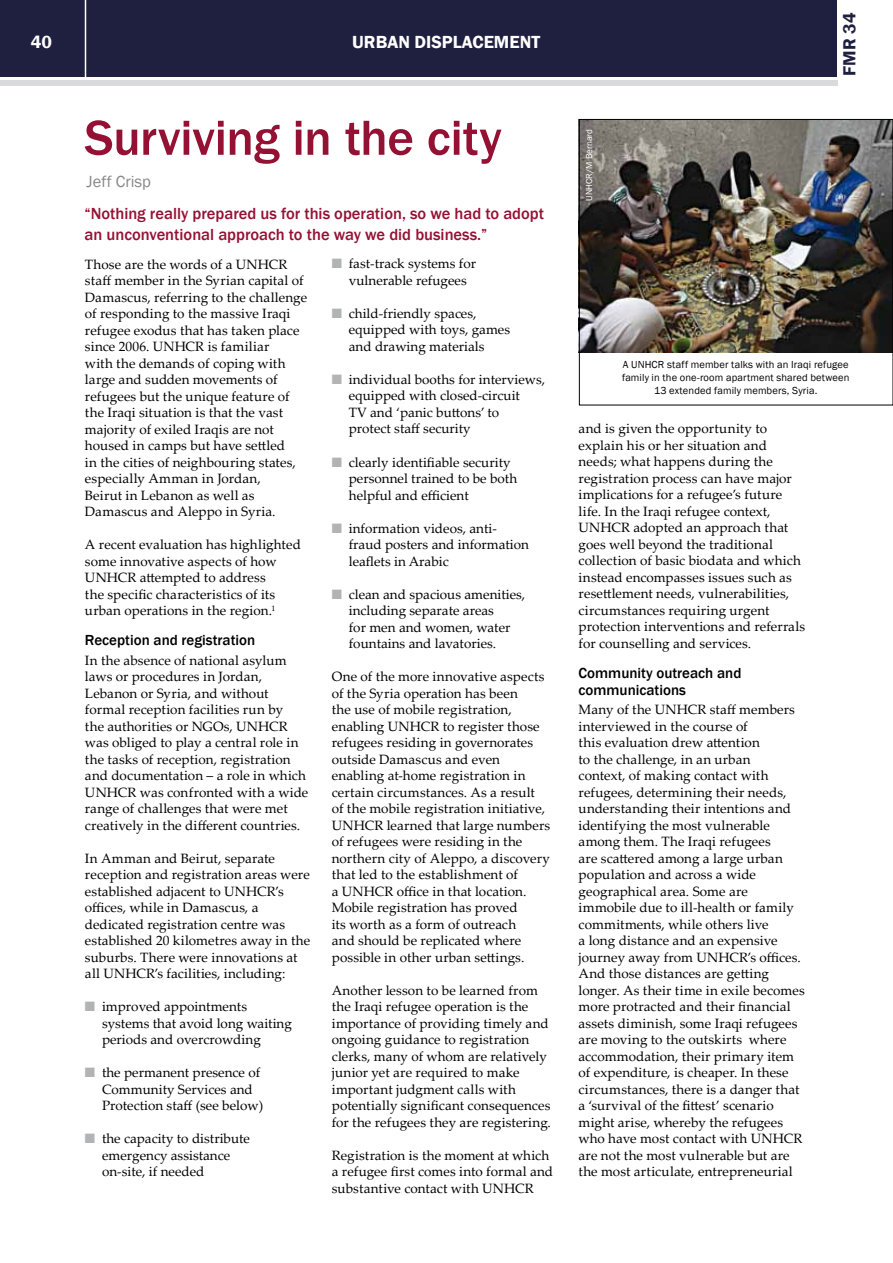
<style>
.page{position:relative;width:893px;height:1263px;background:#fff}
.page>*{position:absolute;margin:0;border:0;box-sizing:border-box;transform-origin:0 0}
.t1{font:500 51px "Franklin Gothic";letter-spacing:-.01em;color:#951134}
.t2{font:600 18px "Franklin Gothic";color:#fff}
.t3{font:600 18px "Franklin Gothic";color:#1f203f}
.t4{font:500 16.5px/21px "Franklin Gothic";color:#951134}
.t5{font:16.5px "Franklin Gothic";color:#87888a}
.t6{font:500 15px/16.5px "Franklin Gothic";color:#000}
.t7{font:13.5px/16.5px "Palatino Linotype";letter-spacing:.005em;color:#000}
.t8{font:10.5px/12.6px "Franklin Gothic";letter-spacing:.015em;color:#000;text-align:center}
.t9{font:9px "Franklin Gothic";color:#fff}
.s1{color:#b1b3b4}
</style>
<div class="page">
<div style="left:0;top:0;width:836px;height:77px;background:#1f203f"></div>
<div style="left:0;top:80px;width:837px;height:5px;background:#d9dadb"></div>
<hr style="left:85px;top:0;width:1px;height:78px;background:#fff">
<img style="left:581px;top:121px;width:310px;height:231px">
<div style="left:579px;top:119px;width:314px;height:286px;border:1px solid #000"></div>
<h2 class="t2" style="left:31px;top:31px;width:23px">40</h2>
<h2 class="t2" style="left:352px;top:31px;width:189px">URBAN DISPLACEMENT</h2>
<h1 class="t1" style="left:85px;top:106px;width:419px">Surviving in the city</h1>
<p class="t5" style="left:87px;top:172px;width:66px">Jeff Crisp</p>
<p class="t4" style="left:85px;top:203px;width:461px">“Nothing really prepared us for this operation, so we had to adopt an unconventional approach to the way we did business.”</p>
<p class="t7" style="left:85px;top:255px;width:224px">Those are the words of a UNHCR staff member in the Syrian capital of<br>Damascus, referring to the challenge of responding to the massive Iraqi refugee exodus that has taken place since 2006. UNHCR is familiar<br>with the demands of coping with large and sudden movements of refugees but the unique feature of the Iraqi situation is that the vast majority of exiled Iraqis are not housed in camps but have settled<br>in the cities of neighbouring states, especially Amman in Jordan,<br>Beirut in Lebanon as well as<br>Damascus and Aleppo in Syria.</p>
<p class="t7" style="left:85px;top:536px;width:217px">A recent evaluation has highlighted some innovative aspects of how<br>UNHCR attempted to address<br>the specific characteristics of its urban operations in the region.<sup>1</sup></p>
<p class="t6" style="left:85px;top:632px;width:172px">Reception and registration</p>
<p class="t7" style="left:85px;top:651px;width:225px">In the absence of national asylum laws or procedures in Jordan, Lebanon or Syria, and without formal reception facilities run by<br>the authorities or NGOs, UNHCR was obliged to play a central role in the tasks of reception, registration and documentation – a role in which UNHCR was confronted with a wide range of challenges that were met creatively in the different countries.</p>
<p class="t7" style="left:85px;top:849px;width:227px">In Amman and Beirut, separate reception and registration areas were established adjacent to UNHCR’s offices, while in Damascus, a dedicated registration centre was established 20 kilometres away in the suburbs. There were innovations at all UNHCR’s facilities, including:</p>
<p class="t7" style="left:102px;top:998px;width:191px;text-indent:-17px"><span class="s1">■</span> improved appointments systems that avoid long waiting periods and overcrowding</p>
<p class="t7" style="left:102px;top:1064px;width:163px;text-indent:-17px"><span class="s1">■</span> the permanent presence of<br>Community Services and<br>Protection staff (see below)</p>
<p class="t7" style="left:102px;top:1130px;width:150px;text-indent:-17px"><span class="s1">■</span> the capacity to distribute emergency assistance on-site, if needed</p>
<p class="t7" style="left:332px;top:255px;width:146px;text-align:center"><span class="s1">■</span> fast-track systems for vulnerable refugees</p>
<p class="t7" style="left:349px;top:305px;width:163px;text-indent:-17px"><span class="s1">■</span> child-friendly spaces, equipped with toys, games and drawing materials</p>
<p class="t7" style="left:349px;top:371px;width:198px;text-indent:-17px"><span class="s1">■</span> individual booths for interviews, equipped with closed-circuit<br>TV and ‘panic buttons’ to<br>protect staff security</p>
<p class="t7" style="left:349px;top:453px;width:170px;text-indent:-17px"><span class="s1">■</span> clearly identifiable security personnel trained to be both helpful and efficient</p>
<p class="t7" style="left:349px;top:519px;width:182px;text-indent:-17px"><span class="s1">■</span> information videos, anti&shy;fraud posters and information leaflets in Arabic</p>
<p class="t7" style="left:349px;top:585px;width:178px;text-indent:-17px"><span class="s1">■</span> clean and spacious amenities, including separate areas<br>for men and women, water fountains and lavatories.</p>
<p class="t7" style="left:332px;top:668px;width:220px">One of the more innovative aspects of the Syria operation has been<br>the use of mobile registration, enabling UNHCR to register those refugees residing in governorates outside Damascus and even enabling at-home registration in certain circumstances. As a result<br>of the mobile registration initiative,<br>UNHCR learned that large numbers of refugees were residing in the northern city of Aleppo, a discovery that led to the establishment of<br>a UNHCR office in that location.<br>Mobile registration has proved<br>its worth as a form of outreach<br>and should be replicated where possible in other urban settings.</p>
<p class="t7" style="left:332px;top:981px;width:221px">Another lesson to be learned from the Iraqi refugee operation is the importance of providing timely and ongoing guidance to registration clerks, many of whom are relatively junior yet are required to make important judgment calls with potentially significant consequences for the refugees they are registering.</p>
<p class="t7" style="left:332px;top:1146px;width:223px">Registration is the moment at which a refugee first comes into formal and substantive contact with UNHCR</p>
<p class="t9" style="left:583px;top:201px;width:73px;rotate:-90deg">UNHCR/M Bernard</p>
<h2 class="t3" style="left:838px;top:76px;width:64px;rotate:-90deg">FMR 34</h2>
<p class="t8" style="left:622px;top:359px;width:229px">A UNHCR staff member talks with an Iraqi refugee family in the one-room apartment shared between<br>13 extended family members, Syria.</p>
<p class="t7" style="left:579px;top:420px;width:228px">and is given the opportunity to explain his or her situation and needs; what happens during the registration process can have major implications for a refugee’s future life. In the Iraqi refugee context, UNHCR adopted an approach that goes well beyond the traditional collection of basic biodata and which instead encompasses issues such as resettlement needs, vulnerabilities, circumstances requiring urgent protection interventions and referrals for counselling and services.</p>
<p class="t6" style="left:579px;top:665px;width:164px">Community outreach and communications</p>
<p class="t7" style="left:579px;top:701px;width:228px">Many of the UNHCR staff members interviewed in the course of<br>this evaluation drew attention<br>to the challenge, in an urban<br>context, of making contact with refugees, determining their needs, understanding their intentions and identifying the most vulnerable among them. The Iraqi refugees<br>are scattered among a large urban population and across a wide geographical area. Some are immobile due to ill-health or family commitments, while others live<br>a long distance and an expensive journey away from UNHCR’s offices.<br>And those distances are getting longer. As their time in exile becomes more protracted and their financial assets diminish, some Iraqi refugees are moving to the outskirts where accommodation, their primary item of expenditure, is cheaper. In these circumstances, there is a danger that a ‘survival of the fittest’ scenario might arise, whereby the refugees who have most contact with UNHCR are not the most vulnerable but are the most articulate, entrepreneurial</p>
</div>
